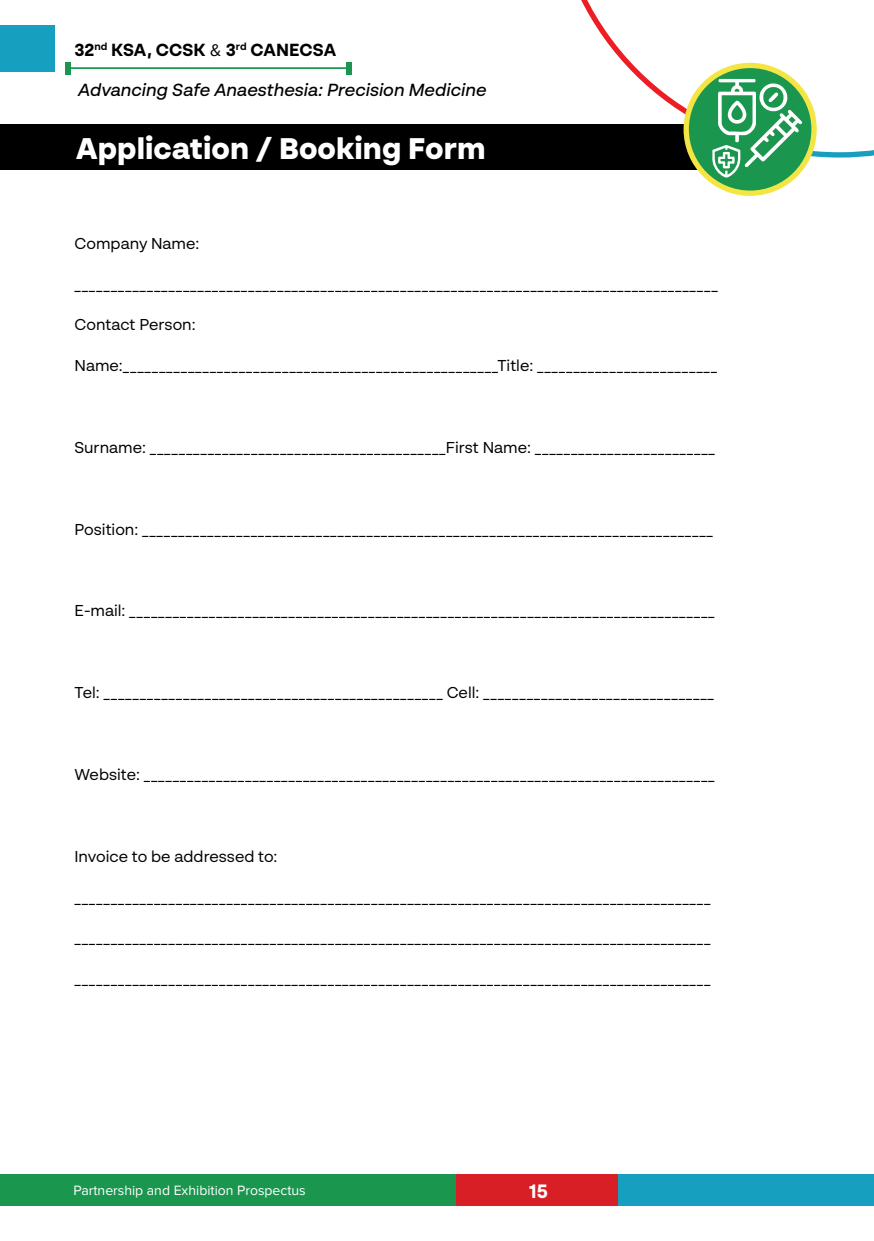
<style>
.page{position:relative;width:874px;height:1241px;background:#fff}
.page>*{position:absolute;margin:0;border:0;box-sizing:border-box;transform-origin:0 0}
.t1{font:900 29.75px "BR Sonoma";color:#fff}
.t2{font:700 19.25px "BR Sonoma";color:#fff}
.t3{font:italic 500 17.5px "BR Sonoma";color:#000}
.t4{font:700 17.5px "BR Sonoma";color:#000}
.t5{font:15.75px "BR Sonoma";color:#000}
.t6{font:14px "Proxima Nova";color:#fff}
.s1{font-family:"Proxima Nova";font-weight:400}
</style>
<div class="page">
<div style="left:0;top:124px;width:750px;height:45px;background:#000"></div>
<svg style="left:686px;top:65px;width:127px;height:128px"></svg>
<svg style="left:570px;top:0;width:303px;height:178px"></svg>
<hr style="left:69px;top:67px;width:277px;height:2px;background:#1b964f">
<div style="left:65px;top:62px;width:5px;height:13px;background:#1b964f"></div>
<div style="left:346px;top:62px;width:5px;height:13px;background:#1b964f"></div>
<div style="left:0;top:25px;width:55px;height:46px;background:#169fbe"></div>
<div style="left:0;top:1174px;width:459px;height:31px;background:#1b964f"></div>
<div style="left:455px;top:1174px;width:169px;height:31px;background:#d81f26"></div>
<div style="left:618px;top:1174px;width:255px;height:31px;background:#169fbe"></div>
<p class="t4" style="left:74px;top:39px;width:263px">32<sup>nd</sup> KSA, CCSK <span class="s1">&amp;</span> 3<sup>rd</sup> CANECSA</p>
<p class="t3" style="left:78px;top:79px;width:410px">Advancing Safe Anaesthesia: Precision Medicine</p>
<h1 class="t1" style="left:76px;top:129px;width:410px">Application / Booking Form</h1>
<p class="t5" style="left:74px;top:233px;width:126px">Company Name:</p>
<p class="t5" style="left:74px;top:274px;width:644px">_________________________________________________________________________________________</p>
<p class="t5" style="left:74px;top:315px;width:123px">Contact Person:</p>
<p class="t5" style="left:74px;top:356px;width:644px">Name:____________________________________________________Title: _________________________</p>
<p class="t5" style="left:74px;top:437px;width:641px">Surname: _________________________________________First Name: _________________________</p>
<p class="t5" style="left:74px;top:519px;width:639px">Position: _______________________________________________________________________________</p>
<p class="t5" style="left:74px;top:601px;width:641px">E-mail: _________________________________________________________________________________</p>
<p class="t5" style="left:74px;top:682px;width:640px">Tel: _______________________________________________ Cell: ________________________________</p>
<p class="t5" style="left:74px;top:764px;width:641px">Website: _______________________________________________________________________________</p>
<p class="t5" style="left:74px;top:846px;width:204px">Invoice to be addressed to:</p>
<p class="t5" style="left:74px;top:887px;width:637px">________________________________________________________________________________________</p>
<p class="t5" style="left:74px;top:927px;width:637px">________________________________________________________________________________________</p>
<p class="t5" style="left:74px;top:968px;width:637px">________________________________________________________________________________________</p>
<p class="t6" style="left:73px;top:1181px;width:233px">Partnership and Exhibition Prospectus</p>
<p class="t2" style="left:528px;top:1178px;width:20px">15</p>
</div>
